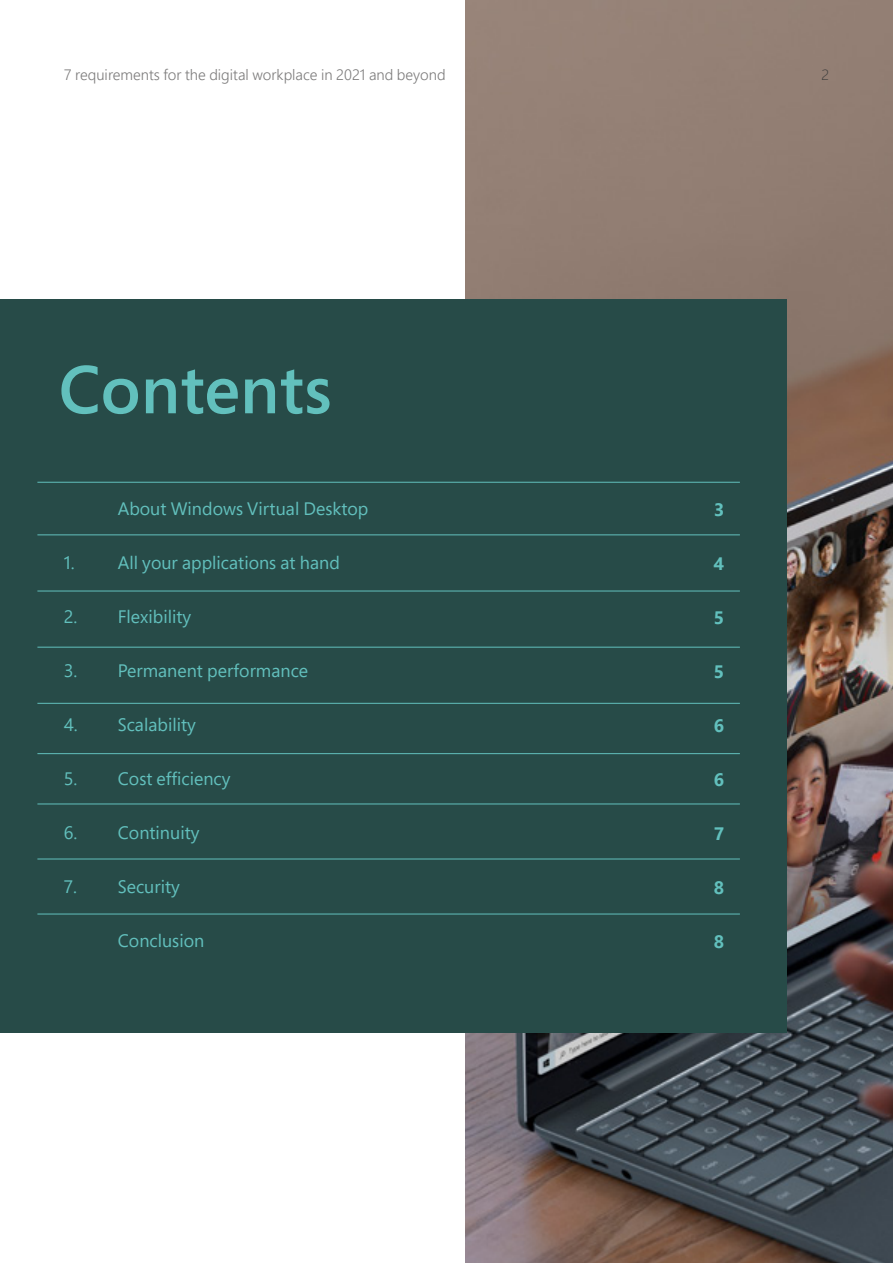
<style>
.page{position:relative;width:893px;height:1263px;background:#fff}
.page>*{position:absolute;margin:0;border:0;box-sizing:border-box;transform-origin:0 0}
.t1{font:600 67.5px "Segoe Pro";color:#62c0bd}
.t2{font:18px "Segoe Pro";color:#62c0bd}
.t3{font:700 18px "Segoe Pro";color:#62c0bd}
.t4{font:300 15px "Segoe Pro";color:#7c7b7b}
.t5{font:300 15px "Segoe Pro";color:#3c3c3b}
</style>
<div class="page">
<img style="left:466px;top:0;width:427px;height:1263px">
<div style="left:0;top:299px;width:787px;height:734px;background:#274b48"></div>
<hr style="left:37px;top:482px;width:703px;height:1px;background:#62c0bd">
<hr style="left:37px;top:534px;width:703px;height:1px;background:#62c0bd">
<hr style="left:37px;top:591px;width:703px;height:1px;background:#62c0bd">
<hr style="left:37px;top:647px;width:703px;height:1px;background:#62c0bd">
<hr style="left:37px;top:703px;width:703px;height:1px;background:#62c0bd">
<hr style="left:37px;top:753px;width:703px;height:1px;background:#62c0bd">
<hr style="left:37px;top:804px;width:703px;height:1px;background:#62c0bd">
<hr style="left:37px;top:859px;width:703px;height:1px;background:#62c0bd">
<hr style="left:37px;top:914px;width:703px;height:1px;background:#62c0bd">
<p class="t4" style="left:64px;top:64px;width:383px">7 requirements for the digital workplace in 2021 and beyond</p>
<p class="t5" style="left:821px;top:64px;width:9px">2</p>
<h1 class="t1" style="left:59px;top:343px;width:274px">Contents</h1>
<p class="t2" style="left:118px;top:496px;width:252px">About Windows Virtual Desktop</p>
<p class="t2" style="left:64px;top:550px;width:278px">1. All your applications at hand</p>
<p class="t2" style="left:64px;top:604px;width:129px">2. Flexibility</p>
<p class="t2" style="left:64px;top:658px;width:246px">3. Permanent performance</p>
<p class="t2" style="left:64px;top:712px;width:134px">4. Scalability</p>
<p class="t2" style="left:64px;top:766px;width:168px">5. Cost efficiency</p>
<p class="t2" style="left:64px;top:820px;width:137px">6. Continuity</p>
<p class="t2" style="left:64px;top:874px;width:118px">7. Security</p>
<p class="t2" style="left:118px;top:928px;width:88px">Conclusion</p>
<p class="t3" style="left:714px;top:497px;width:12px">3</p>
<p class="t3" style="left:713px;top:551px;width:12px">4</p>
<p class="t3" style="left:714px;top:605px;width:12px">5</p>
<p class="t3" style="left:714px;top:659px;width:12px">5</p>
<p class="t3" style="left:714px;top:713px;width:12px">6</p>
<p class="t3" style="left:714px;top:767px;width:12px">6</p>
<p class="t3" style="left:714px;top:821px;width:12px">7</p>
<p class="t3" style="left:714px;top:875px;width:12px">8</p>
<p class="t3" style="left:714px;top:929px;width:12px">8</p>
</div>
